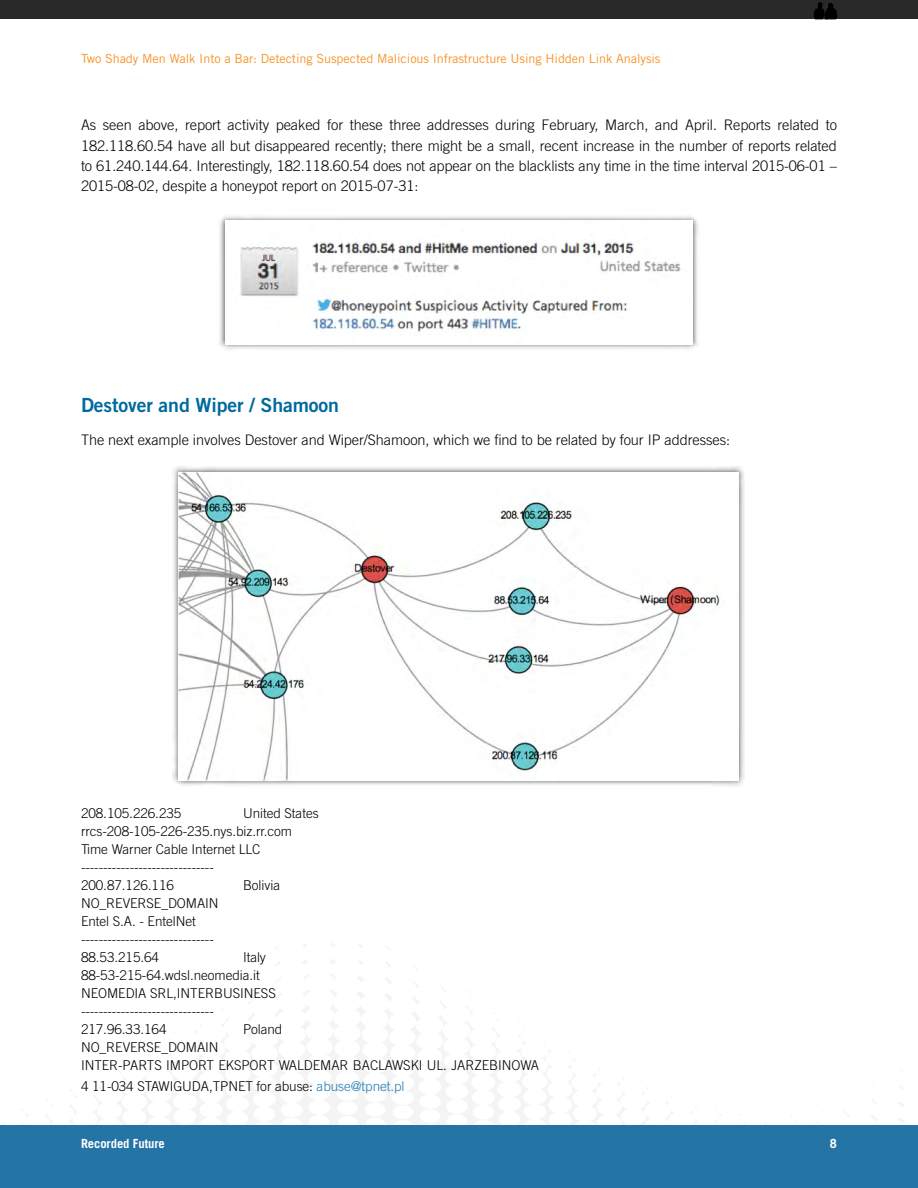
<style>
.page{position:relative;width:918px;height:1188px;background:#fff}
.page>*{position:absolute;margin:0;border:0;box-sizing:border-box;transform-origin:0 0}
.t1{font:19.5px "Trade Gothic Bold Two";letter-spacing:-.005em;color:#006a9d}
.t2{font:300 14.55px/20.2px "Trade Gothic";letter-spacing:-.005em;color:#000;text-align:justify}
.t3{font:300 13.5px/18px "Trade Gothic";letter-spacing:-.005em;color:#000}
.t4{font:12.6px "Trade Gothic";letter-spacing:-.005em;color:#f79428}
.t5{font:700 12.6px "Trade Gothic";letter-spacing:-.005em;color:#fff}
.s1{color:#1f7cb5}
</style>
<div class="page">
<div style="left:0;top:1125px;width:918px;height:63px;background:#2474a5"></div>
<div style="left:0;top:0;width:918px;height:19px;background:#292929"></div>
<svg style="left:814px;top:3px;width:23px;height:16px"></svg>
<div style="left:218px;top:215px;width:482px;height:136px;background:#000;opacity:.6"></div>
<img style="left:225px;top:221px;width:468px;height:123px">
<div style="left:172px;top:466px;width:573px;height:321px;background:#000;opacity:.6"></div>
<img style="left:179px;top:472px;width:560px;height:308px">
<p class="t4" style="left:81px;top:51px;width:581px">Two Shady Men Walk Into a Bar: Detecting Suspected Malicious Infrastructure Using Hidden Link Analysis</p>
<p class="t2" style="left:81px;top:115px;width:758px">As seen above, report activity peaked for these three addresses during February, March, and April. Reports related to 182.118.60.54 have all but disappeared recently; there might be a small, recent increase in the number of reports related to 61.240.144.64. Interestingly, 182.118.60.54 does not appear on the blacklists any time in the time interval 2015-06-01 – 2015-08-02, despite a honeypot report on 2015-07-31:</p>
<h1 class="t1" style="left:81px;top:393px;width:260px">Destover and Wiper / Shamoon</h1>
<p class="t2" style="left:81px;top:429px;width:651px">The next example involves Destover and Wiper/Shamoon, which we find to be related by four IP addresses:</p>
<p class="t3" style="left:81px;top:805px;width:239px;text-indent:162px">United States rrcs-208-105-226-235.nys.biz.rr.com<br>Time Warner Cable Internet LLC ------------------------------<br>200.87.126.116</p>
<p class="t3" style="left:81px;top:805px;width:102px">208.105.226.235</p>
<p class="t3" style="left:243px;top:876px;width:39px">Bolivia</p>
<p class="t3" style="left:81px;top:894px;width:139px">NO_REVERSE_DOMAIN<br>Entel S.A. - EntelNet ------------------------------<br>88.53.215.64</p>
<p class="t3" style="left:81px;top:948px;width:196px;text-indent:162px">Italy<br>88-53-215-64.wdsl.neomedia.it<br>NEOMEDIA SRL,INTERBUSINESS ------------------------------<br>217.96.33.164</p>
<p class="t3" style="left:243px;top:1020px;width:41px">Poland</p>
<p class="t3" style="left:81px;top:1038px;width:459px">NO_REVERSE_DOMAIN<br>INTER-PARTS IMPORT EKSPORT WALDEMAR BACLAWSKI UL. JARZEBINOWA</p>
<p class="t3" style="left:81px;top:1077px;width:325px">4 11-034 STAWIGUDA,TPNET for abuse: <span class="s1">abuse@tpnet.pl</span></p>
<p class="t5" style="left:81px;top:1136px;width:85px">Recorded Future</p>
<p class="t5" style="left:830px;top:1136px;width:9px">8</p>
</div>
